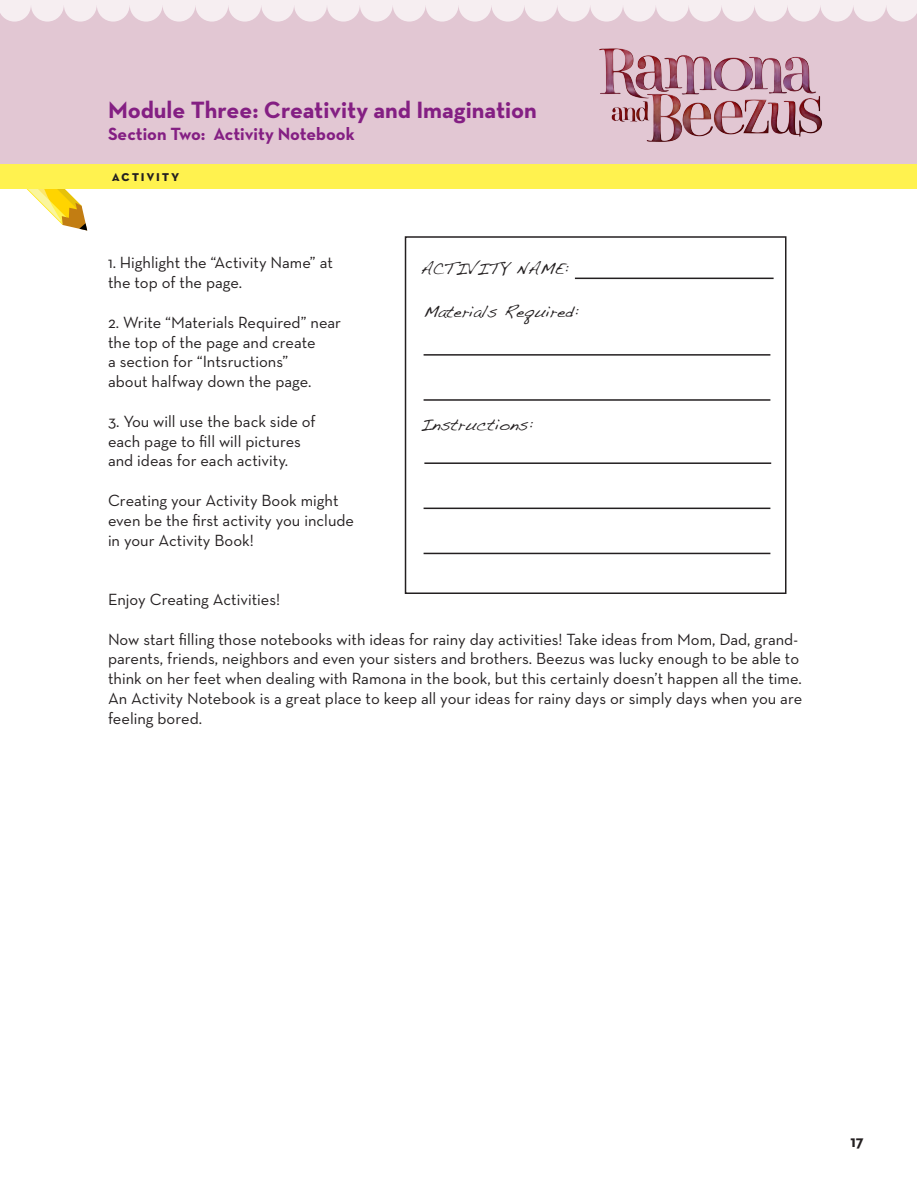
<style>
.page{position:relative;width:918px;height:1188px;background:#fff}
.page>*{position:absolute;margin:0;border:0;box-sizing:border-box;transform-origin:0 0}
.t1{font:700 24px "Neutraface Text";color:#841f83}
.t2{font:700 18px "Neutraface Text";color:#841f83}
.Book{font:16.5px/19.8px "Neutraface Text";color:#231f20}
.t3{font:16.5px "Handwriting Dakota";color:#231f20}
.t4{font:700 16.5px "Neutraface Text";color:#231f20}
.Objectives_small_cap{font:700 15px "Neutraface Text";color:#231f20}
</style>
<div class="page">
<div style="left:1px;top:1px;width:916px;height:164px;background:#e2c7d3"></div>
<img style="left:599px;top:48px;width:223px;height:94px">
<svg style="left:0;top:0;width:917px;height:22px"></svg>
<svg style="left:26px;top:189px;width:61px;height:42px"></svg>
<div style="left:1px;top:164px;width:916px;height:25px;background:#fff24f"></div>
<hr style="left:424px;top:354px;width:346px;height:2px;background:#231f20">
<hr style="left:424px;top:399px;width:346px;height:2px;background:#231f20">
<hr style="left:424px;top:462px;width:347px;height:2px;background:#231f20">
<hr style="left:424px;top:508px;width:346px;height:1px;background:#231f20">
<hr style="left:424px;top:553px;width:346px;height:1px;background:#231f20">
<hr style="left:575px;top:278px;width:199px;height:1px;background:#231f20">
<div style="left:405px;top:236px;width:381px;height:358px;border:2px solid #231f20"></div>
<p class="t1" style="left:108px;top:94px;width:430px">Module Three: Creativity and Imagination</p>
<p class="t2" style="left:108px;top:122px;width:248px">Section Two: Activity Notebook</p>
<p class="Objectives_small_cap" style="left:112px;top:166px;width:69px">activity</p>
<p class="Book" style="left:108px;top:253px;width:226px">1. Highlight the “Activity Name” at</p>
<p class="Book" style="left:108px;top:273px;width:136px">the top of the page.</p>
<p class="Book" style="left:108px;top:312px;width:235px">2. Write “Materials Required” near</p>
<p class="Book" style="left:108px;top:332px;width:209px">the top of the page and create</p>
<p class="Book" style="left:108px;top:352px;width:182px">a section for “Intsructions”</p>
<p class="Book" style="left:108px;top:372px;width:205px">about halfway down the page.</p>
<p class="Book" style="left:108px;top:411px;width:209px">3. You will use the back side of</p>
<p class="Book" style="left:108px;top:431px;width:195px">each page to fill will pictures</p>
<p class="Book" style="left:108px;top:451px;width:182px">and ideas for each activity.</p>
<p class="Book" style="left:108px;top:490px;width:232px">Creating your Activity Book might</p>
<p class="Book" style="left:108px;top:510px;width:248px">even be the first activity you include</p>
<p class="Book" style="left:108px;top:530px;width:147px">in your Activity Book!</p>
<p class="t3" style="left:420px;top:258px;width:150px">ACTIVITY NAME:</p>
<p class="t3" style="left:424px;top:301px;width:156px">Materials Required:</p>
<p class="t3" style="left:420px;top:415px;width:114px">Instructions:</p>
<p class="Book" style="left:108px;top:589px;width:174px">Enjoy Creating Activities!</p>
<p class="Book" style="left:108px;top:629px;width:696px">Now start filling those notebooks with ideas for rainy day activities! Take ideas from Mom, Dad, grand&shy;parents, friends, neighbors and even your sisters and brothers. Beezus was lucky enough to be able to think on her feet when dealing with Ramona in the book, but this certainly doesn’t happen all the time.<br>An Activity Notebook is a great place to keep all your ideas for rainy days or simply days when you are feeling bored.</p>
<p class="t4" style="left:851px;top:1131px;width:15px">17</p>
</div>
